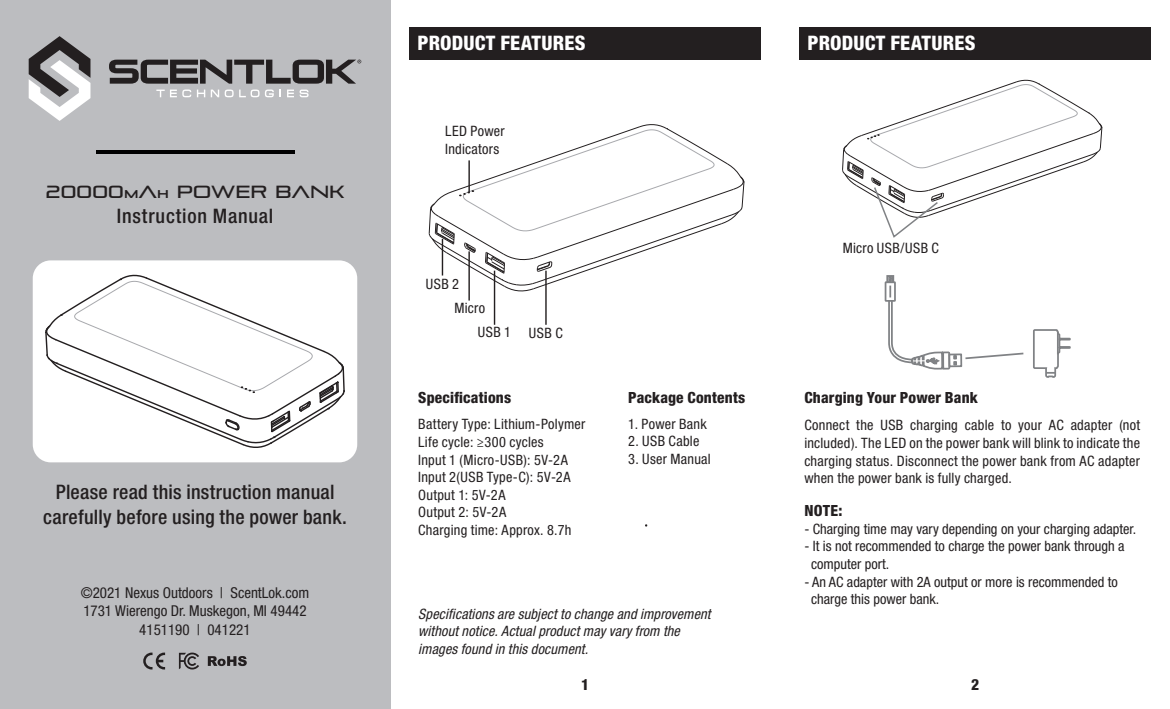
<style>
.page{position:relative;width:1170px;height:709px;background:#fff}
.page>*{position:absolute;margin:0;border:0;box-sizing:border-box;transform-origin:0 0}
.t1{font:500 condensed 20px/25px "Helvetica Neue LT Std";letter-spacing:.015em;color:#231f20;text-align:center}
.t2{font:800 condensed 20px "Helvetica Neue LT Std";letter-spacing:.01em;color:#fff}
.t3{font:500 condensed 20px "Helvetica Neue LT Std";letter-spacing:.04em;color:#231f20}
.t4{font:17.5px "Pirulen Rg";letter-spacing:.015em;color:#231f20}
.t5{font:800 condensed 15.5px "Helvetica Neue LT Std";letter-spacing:.01em;color:#231f20}
.t6{font:condensed 15px/18.5px "Helvetica Neue LT Std";color:#231f20;text-align:center}
.t7{font:condensed 14.25px/17.5px "Helvetica Neue LT Std";letter-spacing:.015em;color:#231f20}
.t8{font:italic condensed 14.25px/17.5px "Helvetica Neue LT Std";letter-spacing:.01em;color:#231f20}
.s1{font-weight:700;font-size:11.25px}
</style>
<div class="page">
<div style="left:0;top:0;width:390px;height:709px;background:#bcbdc0"></div>
<div style="left:33px;top:260px;width:324px;height:202px;background:#fff;border-radius:18px"></div>
<hr style="left:96px;top:151px;width:198px;height:3px;background:#000">
<div style="left:409px;top:27px;width:351px;height:32px;background:#231f20"></div>
<div style="left:799px;top:27px;width:351px;height:32px;background:#231f20"></div>
<svg style="left:45px;top:274px;width:300px;height:174px"></svg>
<svg style="left:428px;top:124px;width:316px;height:167px"></svg>
<hr style="left:545px;top:271px;width:1px;height:54px;background:#231f20">
<hr style="left:494px;top:271px;width:1px;height:54px;background:#231f20">
<hr style="left:468px;top:251px;width:2px;height:49px;background:#231f20">
<hr style="left:468px;top:160px;width:2px;height:32px;background:#231f20">
<hr style="left:441px;top:239px;width:2px;height:36px;background:#231f20">
<svg style="left:1033px;top:329px;width:38px;height:49px"></svg>
<hr style="left:1056px;top:332px;width:2px;height:22px;background:#808285">
<div style="left:884px;top:281px;width:11px;height:21px;border:2px solid #808285"></div>
<svg style="left:886px;top:275px;width:138px;height:95px"></svg>
<svg style="left:842px;top:80px;width:260px;height:158px"></svg>
<svg style="left:109px;top:60px;width:252px;height:37px"></svg>
<svg style="left:29px;top:36px;width:61px;height:85px"></svg>
<svg style="left:143px;top:652px;width:22px;height:17px"></svg>
<svg style="left:179px;top:652px;width:20px;height:17px"></svg>
<svg style="left:208px;top:656px;width:39px;height:10px"></svg>
<p class="t4" style="left:46px;top:182px;width:300px">20000<span class="s1">m</span>A<span class="s1">h</span> POWER BANK</p>
<h1 class="t3" style="left:117px;top:204px;width:158px">Instruction Manual</h1>
<h1 class="t1" style="left:43px;top:479px;width:305px">Please read this instruction manual carefully before using the power bank.</h1>
<p class="t6" style="left:81px;top:583px;width:230px">©2021 Nexus Outdoors | ScentLok.com<br>1731 Wierengo Dr. Muskegon, MI 49442<br>4151190 | 041221</p>
<h1 class="t2" style="left:417px;top:30px;width:169px">PRODUCT FEATURES</h1>
<h1 class="t2" style="left:807px;top:30px;width:169px">PRODUCT FEATURES</h1>
<p class="t7" style="left:445px;top:123px;width:61px">LED Power<br>Indicators</p>
<p class="t7" style="left:454px;top:272px;width:32px;line-height:24px;text-indent:-29px">USB 2<br>Micro</p>
<p class="t7" style="left:478px;top:323px;width:35px">USB 1</p>
<p class="t7" style="left:529px;top:324px;width:35px">USB C</p>
<p class="t5" style="left:418px;top:387px;width:94px">Specifications</p>
<p class="t5" style="left:628px;top:387px;width:119px">Package Contents</p>
<p class="t7" style="left:418px;top:415px;width:169px">Battery Type: Lithium-Polymer<br>Life cycle: ≥300 cycles<br>Input 1 (Micro-USB): 5V-2A<br>Input 2(USB Type-C): 5V-2A<br>Output 1: 5V-2A<br>Output 2: 5V-2A<br>Charging time: Approx. 8.7h</p>
<p class="t7" style="left:628px;top:415px;width:80px">1. Power Bank</p>
<p class="t7" style="left:628px;top:432px;width:73px">2. USB Cable</p>
<p class="t7" style="left:628px;top:450px;width:84px">3. User Manual</p>
<p class="t8" style="left:418px;top:605px;width:294px">Specifications are subject to change and improvement without notice. Actual product may vary from the images found in this document.</p>
<p class="t7" style="left:842px;top:239px;width:98px">Micro USB/USB C</p>
<p class="t5" style="left:804px;top:387px;width:175px">Charging Your Power Bank</p>
<p class="t7" style="left:804px;top:416px;width:337px;text-align:justify">Connect the USB charging cable to your AC adapter (not included). The LED on the power bank will blink to indicate the charging status. Disconnect the power bank from AC adapter when the power bank is fully charged.</p>
<p class="t5" style="left:804px;top:501px;width:40px">NOTE:</p>
<p class="t7" style="left:804px;top:520px;width:333px">- Charging time may vary depending on your charging adapter.</p>
<p class="t7" style="left:811px;top:537px;width:315px;text-indent:-7px">- It is not recommended to charge the power bank through a computer port.</p>
<p class="t7" style="left:811px;top:572px;width:308px;text-indent:-7px">- An AC adapter with 2A output or more is recommended to charge this power bank.</p>
<p class="t5" style="left:581px;top:674px;width:10px">1</p>
<p class="t5" style="left:970px;top:674px;width:10px">2</p>
</div>
